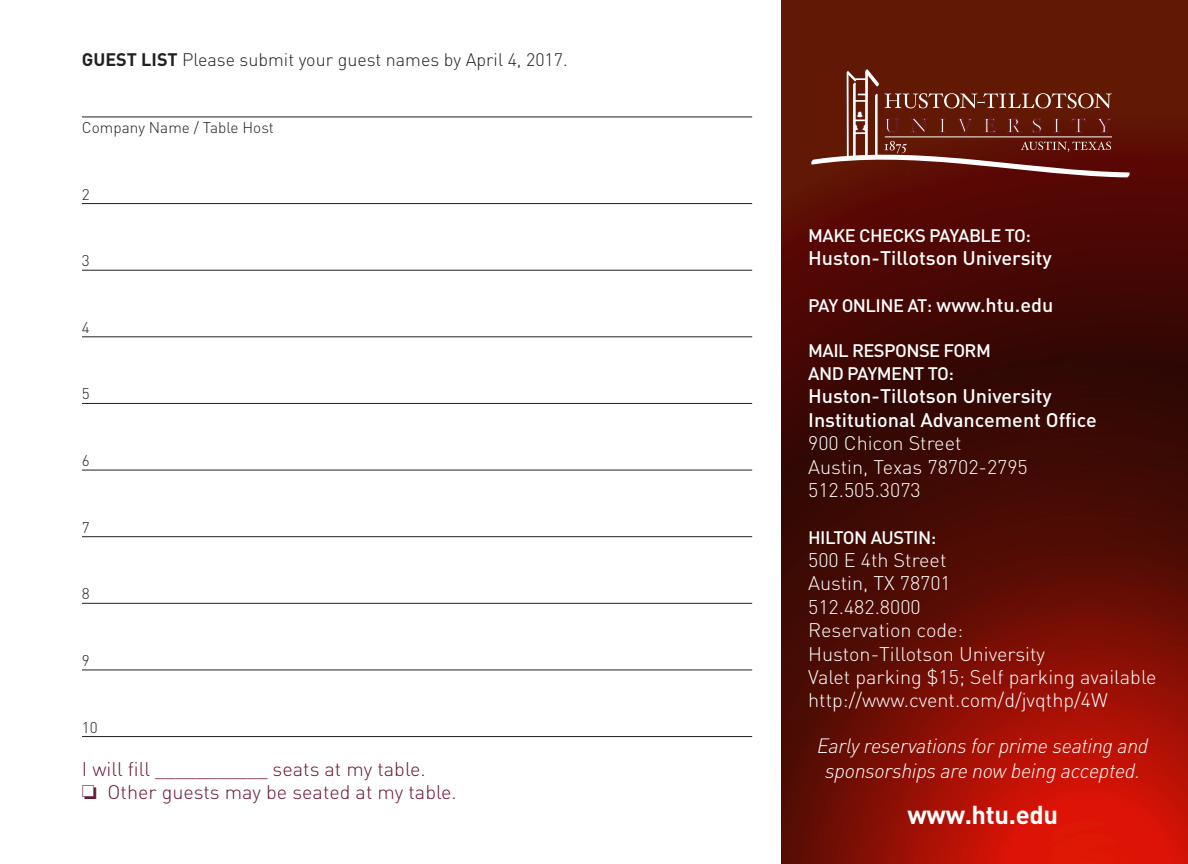
<style>
.page{position:relative;width:1188px;height:864px;background:#fff}
.page>*{position:absolute;margin:0;border:0;box-sizing:border-box;transform-origin:0 0}
.t1{font:700 25.5px "DIN";letter-spacing:-.015em;color:#fff}
.t2{font:italic 300 20.4px "DIN";letter-spacing:-.015em;color:#fff}
.t3{font:300 19.5px "DIN";color:#fff}
.t4{font:500 19.5px "DIN";color:#fff}
.t5{font:300 19.5px "DIN";color:#6a1831}
.t6{font:500 18px "DIN";letter-spacing:-.03em;color:#fff}
.t7{font:300 18px "DIN";color:#231f20}
.t8{font:300 15.3px "DIN";color:#231f20}
.s1{font-weight:700}
.s2{font-size:19.5px}
</style>
<div class="page">
<img style="left:782px;top:370px;width:406px;height:494px">
<img style="left:782px;top:0;width:406px;height:370px">
<hr style="left:82px;top:116px;width:670px;height:1px;background:#231f20">
<hr style="left:82px;top:203px;width:670px;height:1px;background:#231f20">
<hr style="left:82px;top:270px;width:670px;height:1px;background:#231f20">
<hr style="left:82px;top:336px;width:670px;height:1px;background:#231f20">
<hr style="left:82px;top:403px;width:670px;height:1px;background:#231f20">
<hr style="left:82px;top:470px;width:670px;height:1px;background:#231f20">
<hr style="left:82px;top:536px;width:670px;height:1px;background:#231f20">
<hr style="left:82px;top:603px;width:670px;height:1px;background:#231f20">
<hr style="left:82px;top:669px;width:670px;height:1px;background:#231f20">
<hr style="left:82px;top:736px;width:670px;height:1px;background:#231f20">
<svg style="left:810px;top:68px;width:321px;height:109px"></svg>
<p class="t7" style="left:82px;top:48px;width:487px"><span class="s1">GUEST LIST</span> Please submit your guest names by April 4, 2017.</p>
<p class="t8" style="left:82px;top:117px;width:193px">Company Name / Table Host</p>
<p class="t8" style="left:82px;top:184px;width:9px">2</p>
<p class="t8" style="left:82px;top:250px;width:9px">3</p>
<p class="t8" style="left:82px;top:317px;width:9px">4</p>
<p class="t8" style="left:82px;top:384px;width:9px">5</p>
<p class="t8" style="left:82px;top:450px;width:9px">6</p>
<p class="t8" style="left:82px;top:517px;width:9px">7</p>
<p class="t8" style="left:82px;top:584px;width:9px">8</p>
<p class="t8" style="left:82px;top:650px;width:9px">9</p>
<p class="t8" style="left:82px;top:717px;width:17px">10</p>
<p class="t6" style="left:808px;top:223px;width:224px">MAKE CHECKS PAYABLE TO:</p>
<p class="t4" style="left:808px;top:245px;width:245px">Huston-Tillotson University</p>
<p class="t6" style="left:808px;top:293px;width:247px">PAY ONLINE AT: <span class="s2">www.htu.edu</span></p>
<p class="t6" style="left:808px;top:338px;width:184px">MAIL RESPONSE FORM</p>
<p class="t6" style="left:808px;top:362px;width:147px">AND PAYMENT TO:</p>
<p class="t4" style="left:808px;top:383px;width:245px">Huston-Tillotson University</p>
<p class="t4" style="left:808px;top:407px;width:290px">Institutional Advancement Office</p>
<p class="t3" style="left:808px;top:430px;width:155px">900 Chicon Street</p>
<p class="t3" style="left:808px;top:453px;width:221px">Austin, Texas 78702-2795</p>
<p class="t3" style="left:808px;top:477px;width:114px">512.505.3073</p>
<p class="t6" style="left:808px;top:525px;width:130px">HILTON AUSTIN:</p>
<p class="t3" style="left:808px;top:547px;width:140px">500 E 4th Street</p>
<p class="t3" style="left:808px;top:570px;width:144px">Austin, TX 78701</p>
<p class="t3" style="left:808px;top:594px;width:114px">512.482.8000</p>
<p class="t3" style="left:808px;top:617px;width:157px">Reservation code:</p>
<p class="t3" style="left:808px;top:640px;width:238px">Huston-Tillotson University</p>
<p class="t3" style="left:808px;top:664px;width:350px">Valet parking $15; Self parking available</p>
<p class="t3" style="left:808px;top:687px;width:301px">http://www.cvent.com/d/jvqthp/4W</p>
<p class="t2" style="left:817px;top:733px;width:333px">Early reservations for prime seating and</p>
<p class="t5" style="left:82px;top:756px;width:345px">I will fill ___________ seats at my table.</p>
<p class="t2" style="left:825px;top:758px;width:317px">sponsorships are now being accepted.</p>
<p class="t5" style="left:82px;top:779px;width:376px">□ Other guests may be seated at my table.</p>
<p class="t1" style="left:908px;top:798px;width:152px">www.htu.edu</p>
</div>
